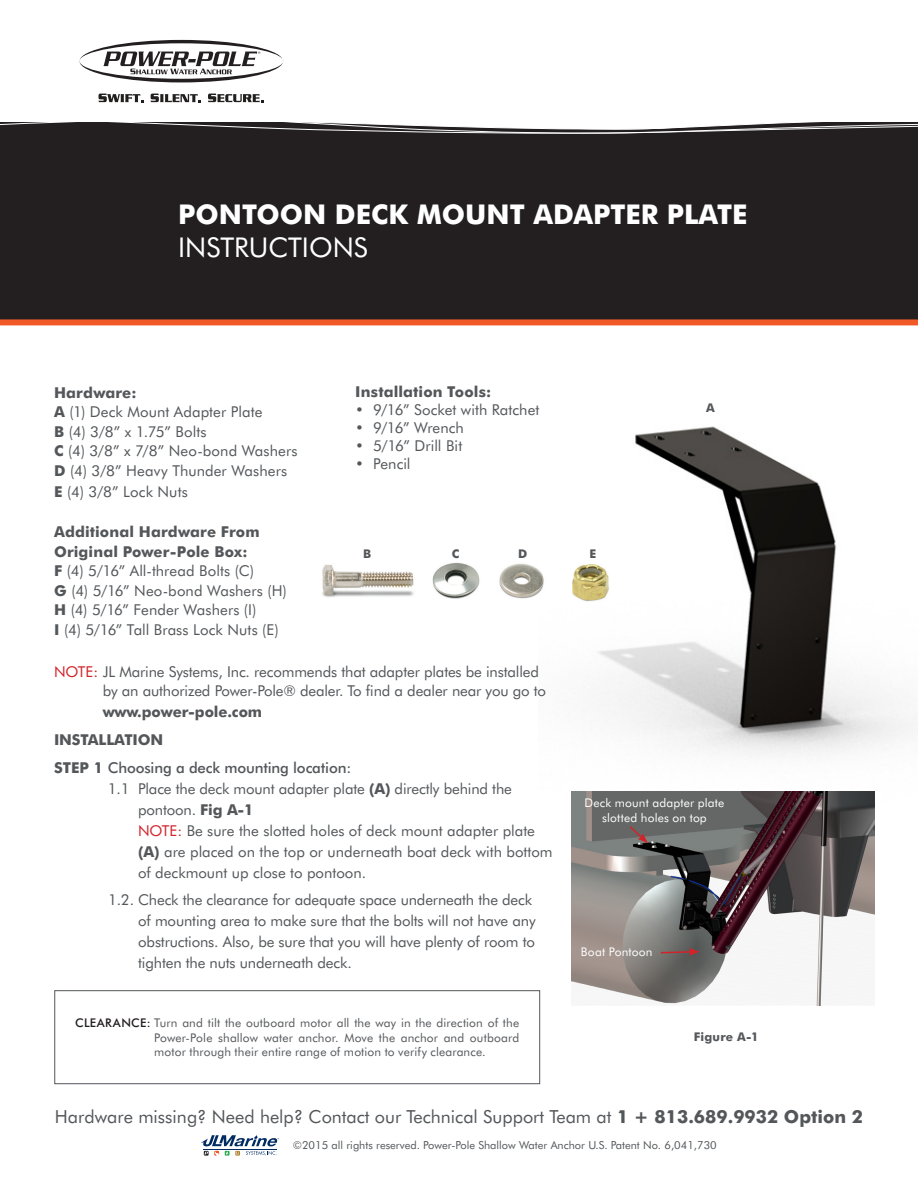
<style>
.page{position:relative;width:918px;height:1188px;background:#fff}
.page>*{position:absolute;margin:0;border:0;box-sizing:border-box;transform-origin:0 0}
.t1{font:700 27.3px "Futura BT";color:#fff}
.t2{font:27.3px "Futura BT";color:#fff}
.t3{font:18px "Futura BT";color:#54575a}
.t4{font:15px/21px "Futura BT";letter-spacing:-.01em;color:#54575a}
.t5{font:700 15px "Futura BT";letter-spacing:.005em;color:#54575a}
.t6{font:15px "Futura BT";letter-spacing:.01em;color:#54575a}
.t7{font:500 15px "Futura BT";letter-spacing:-.01em;color:#54575a}
.t8{font:12px/14.4px "Futura BT";letter-spacing:.01em;color:#54575a;text-align:justify}
.t9{font:12px/14.4px "Futura BT";letter-spacing:.015em;color:#fff;text-align:center}
.t10{font:700 12px "Futura BT";letter-spacing:.015em;color:#54575a}
.t11{font:11.1px "Futura BT";color:#54575a}
.s1{font-weight:700}
.s2{color:#d1232a}
.s3{font-weight:500;color:#231f20}
</style>
<div class="page">
<img style="left:571px;top:426px;width:344px;height:377px">
<div style="left:0;top:134px;width:918px;height:185px;background:#231f20"></div>
<svg style="left:0;top:122px;width:918px;height:12px"></svg>
<svg style="left:80px;top:40px;width:204px;height:42px"></svg>
<svg style="left:99px;top:94px;width:45px;height:8px"></svg>
<svg style="left:151px;top:94px;width:50px;height:8px"></svg>
<svg style="left:208px;top:94px;width:56px;height:8px"></svg>
<div style="left:0;top:319px;width:918px;height:6px;background:#f15927"></div>
<svg style="left:201px;top:1135px;width:78px;height:21px"></svg>
<img style="left:322px;top:564px;width:92px;height:33px">
<img style="left:571px;top:559px;width:46px;height:45px">
<img style="left:432px;top:562px;width:48px;height:37px">
<img style="left:499px;top:563px;width:45px;height:36px">
<img style="left:571px;top:792px;width:303px;height:214px">
<div style="left:55px;top:991px;width:485px;height:93px;border:1px solid #54575a"></div>
<svg style="left:659px;top:948px;width:41px;height:8px"></svg>
<svg style="left:628px;top:825px;width:20px;height:18px"></svg>
<p class="t1" style="left:178px;top:198px;width:571px">PONTOON DECK MOUNT ADAPTER PLATE</p>
<p class="t2" style="left:178px;top:231px;width:191px">INSTRUCTIONS</p>
<p class="t5" style="left:355px;top:383px;width:137px">Installation Tools:</p>
<p class="t4" style="left:355px;top:399px;width:186px">• 9/16” Socket with Ratchet</p>
<p class="t4" style="left:355px;top:417px;width:110px">• 9/16” Wrench</p>
<p class="t4" style="left:355px;top:435px;width:108px">• 5/16” Drill Bit</p>
<p class="t4" style="left:355px;top:453px;width:57px">• Pencil</p>
<p class="t5" style="left:54px;top:383px;width:84px">Hardware:</p>
<p class="t4" style="left:54px;top:401px;width:210px"><span class="s1">A</span> (1) Deck Mount Adapter Plate</p>
<p class="t4" style="left:54px;top:421px;width:154px"><span class="s1">B</span> (4) 3/8” x 1.75” Bolts</p>
<p class="t4" style="left:54px;top:440px;width:245px"><span class="s1">C</span> (4) 3/8” x 7/8” Neo-bond Washers</p>
<p class="t4" style="left:54px;top:460px;width:235px"><span class="s1">D</span> (4) 3/8” Heavy Thunder Washers</p>
<p class="t6" style="left:54px;top:482px;width:135px"><span class="s1">E</span> (4) 3/8” Lock Nuts</p>
<p class="t5" style="left:54px;top:523px;width:207px">Additional Hardware From</p>
<p class="t5" style="left:54px;top:542px;width:195px">Original Power-Pole Box:</p>
<p class="t4" style="left:54px;top:560px;width:202px"><span class="s1">F</span> (4) 5/16” All-thread Bolts (C)</p>
<p class="t4" style="left:54px;top:580px;width:234px"><span class="s1">G</span> (4) 5/16” Neo-bond Washers (H)</p>
<p class="t4" style="left:54px;top:599px;width:204px"><span class="s1">H</span> (4) 5/16” Fender Washers (I)</p>
<p class="t6" style="left:54px;top:620px;width:226px"><span class="s1">I</span> (4) 5/16” Tall Brass Lock Nuts (E)</p>
<p class="t4" style="left:103px;top:661px;width:445px;line-height:19.5px;text-indent:-49px"><span class="s2">NOTE:</span> JL Marine Systems, Inc. recommends that adapter plates be installed by an authorized Power-Pole® dealer. To find a dealer near you go to</p>
<p class="t5" style="left:103px;top:703px;width:161px">www.power-pole.com</p>
<p class="t5" style="left:54px;top:730px;width:111px">INSTALLATION</p>
<p class="t7" style="left:54px;top:758px;width:299px"><span class="s1">STEP 1</span> Choosing a deck mounting location:</p>
<p class="t4" style="left:108px;top:778px;width:406px">1.1 Place the deck mount adapter plate <span class="s1">(A)</span> directly behind the</p>
<p class="t4" style="left:138px;top:799px;width:117px">pontoon. <span class="s1">Fig A-1</span></p>
<p class="t4" style="left:138px;top:820px;width:399px"><span class="s2">NOTE:</span> Be sure the slotted holes of deck mount adapter plate</p>
<p class="t4" style="left:138px;top:841px;width:416px"><span class="s1">(A)</span> are placed on the top or underneath boat deck with bottom</p>
<p class="t4" style="left:138px;top:862px;width:230px">of deckmount up close to pontoon.</p>
<p class="t4" style="left:138px;top:889px;width:399px;text-indent:-30px">1.2. Check the clearance for adequate space underneath the deck of mounting area to make sure that the bolts will not have any obstructions. Also, be sure that you will have plenty of room to tighten the nuts underneath deck.</p>
<p class="t10" style="left:706px;top:401px;width:10px">A</p>
<p class="t10" style="left:363px;top:546px;width:10px">B</p>
<p class="t10" style="left:452px;top:546px;width:9px">C</p>
<p class="t10" style="left:518px;top:546px;width:11px">D</p>
<p class="t10" style="left:590px;top:546px;width:8px">E</p>
<p class="t9" style="left:585px;top:796px;width:141px">Deck mount adapter plate slotted holes on top</p>
<p class="t9" style="left:581px;top:945px;width:73px">Boat Pontoon</p>
<p class="t8" style="left:154px;top:1016px;width:367px;text-indent:-79px"><span class="s3">CLEARANCE:</span> Turn and tilt the outboard motor all the way in the direction of the Power-Pole shallow water anchor. Move the anchor and outboard motor through their entire range of motion to verify clearance.</p>
<p class="t10" style="left:694px;top:1030px;width:66px">Figure A-1</p>
<p class="t3" style="left:55px;top:1105px;width:810px">Hardware missing? Need help? Contact our Technical Support Team at <span class="s1">1 + 813.689.9932 Option 2</span></p>
<p class="t11" style="left:293px;top:1139px;width:425px">©2015 all rights reserved. Power-Pole Shallow Water Anchor U.S. Patent No. 6,041,730</p>
</div>
